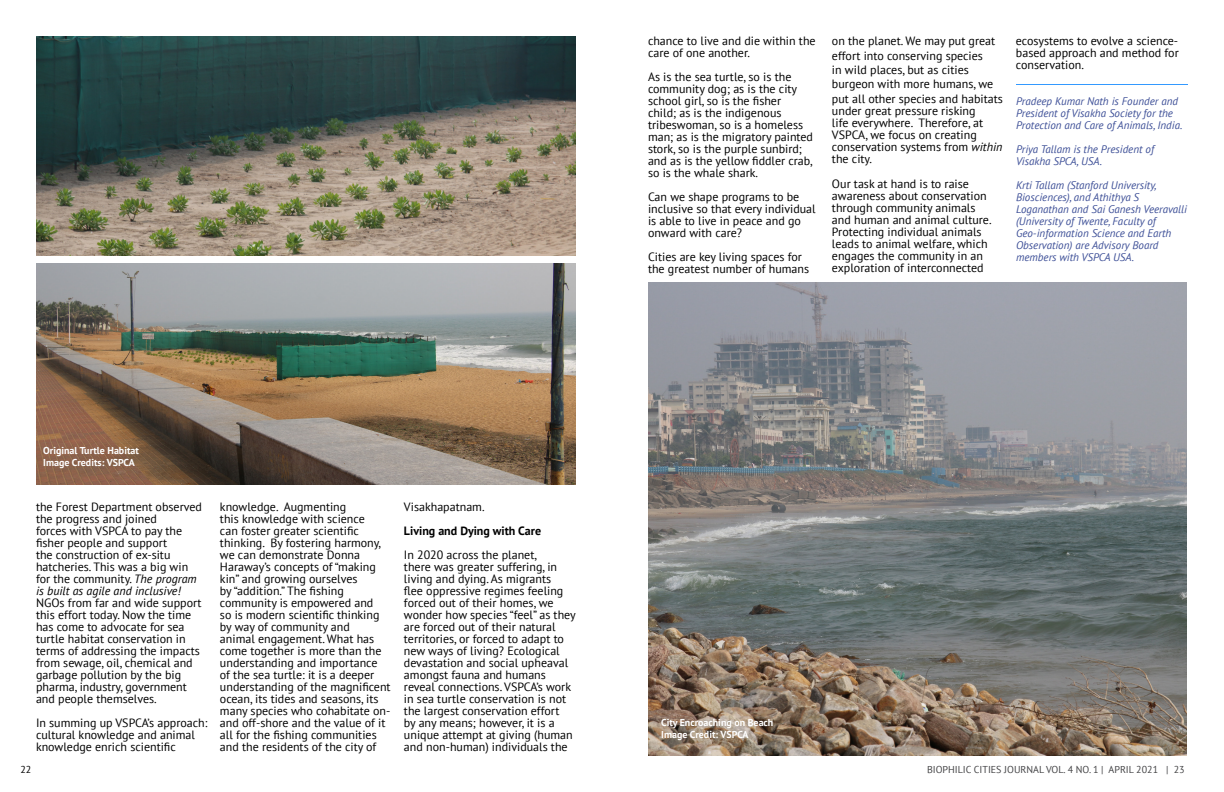
<style>
.page{position:relative;width:1224px;height:792px;background:#fff}
.page>*{position:absolute;margin:0;border:0;box-sizing:border-box;transform-origin:0 0}
.t1{font:12px/12px "PT Sans";color:#000}
.t2{font:700 12px "PT Sans";color:#000}
.t3{font:italic 11px/12px "PT Sans";color:#3d4f97}
.t4{font:700 10px/12px "PT Sans";color:#fff}
.t5{font:10px "PT Sans";color:#434345}
.t6{font:10px "PT Sans";color:#000}
.s1{font-style:italic}
</style>
<div class="page">
<img style="left:36px;top:264px;width:540px;height:221px">
<img style="left:36px;top:36px;width:540px;height:220px">
<img style="left:648px;top:282px;width:539px;height:474px">
<hr style="left:1016px;top:84px;width:172px;height:1px;background:#39f">
<p class="t4" style="left:43px;top:444px;width:97px">Original Turtle Habitat<br>Image Credits: VSPCA</p>
<p class="t1" style="left:36px;top:500px;width:167px">the Forest Department observed the progress and joined<br>forces with VSPCA to pay the fisher people and support<br>the construction of ex-situ hatcheries. This was a big win for the community. <span class="s1">The program is built as agile and inclusive!</span></p>
<p class="t1" style="left:36px;top:596px;width:167px">NGOs from far and wide support this effort today. Now the time has come to advocate for sea turtle habitat conservation in terms of addressing the impacts from sewage, oil, chemical and garbage pollution by the big pharma, industry, government and people themselves.</p>
<p class="t1" style="left:36px;top:716px;width:173px">In summing up VSPCA’s approach: cultural knowledge and animal knowledge enrich scientific</p>
<p class="t1" style="left:220px;top:500px;width:172px">knowledge. Augmenting<br>this knowledge with science<br>can foster greater scientific thinking. By fostering harmony, we can demonstrate Donna<br>Haraway’s concepts of “making kin” and growing ourselves<br>by “addition.” The fishing community is empowered and<br>so is modern scientific thinking by way of community and<br>animal engagement. What has come together is more than the understanding and importance<br>of the sea turtle: it is a deeper understanding of the magnificent ocean, its tides and seasons, its many species who cohabitate on&shy;and off-shore and the value of it all for the fishing communities and the residents of the city of</p>
<p class="t1" style="left:404px;top:500px;width:82px">Visakhapatnam.</p>
<p class="t2" style="left:404px;top:523px;width:139px">Living and Dying with Care</p>
<p class="t1" style="left:404px;top:548px;width:173px">In 2020 across the planet,<br>there was greater suffering, in living and dying. As migrants<br>flee oppressive regimes feeling forced out of their homes, we wonder how species “feel” as they are forced out of their natural territories, or forced to adapt to new ways of living? Ecological devastation and social upheaval amongst fauna and humans reveal connections. VSPCA’s work in sea turtle conservation is not the largest conservation effort<br>by any means; however, it is a unique attempt at giving (human and non-human) individuals the</p>
<p class="t1" style="left:648px;top:35px;width:169px">chance to live and die within the care of one another.</p>
<p class="t1" style="left:648px;top:71px;width:167px">As is the sea turtle, so is the community dog; as is the city school girl, so is the fisher<br>child; as is the indigenous tribeswoman, so is a homeless man; as is the migratory painted stork, so is the purple sunbird; and as is the yellow fiddler crab, so is the whale shark.</p>
<p class="t1" style="left:648px;top:191px;width:169px">Can we shape programs to be inclusive so that every individual is able to live in peace and go onward with care?</p>
<p class="t1" style="left:648px;top:251px;width:163px">Cities are key living spaces for the greatest number of humans</p>
<p class="t1" style="left:832px;top:34px;width:172px;line-height:14.4px">on the planet. We may put great effort into conserving species<br>in wild places, but as cities burgeon with more humans, we put all other species and habitats</p>
<p class="t1" style="left:832px;top:104px;width:172px">under great pressure risking<br>life everywhere. Therefore, at<br>VSPCA, we focus on creating conservation systems from <span class="s1">within </span>the city.</p>
<p class="t1" style="left:832px;top:178px;width:161px">Our task at hand is to raise awareness about conservation through community animals and human and animal culture.<br>Protecting individual animals leads to animal welfare, which engages the community in an exploration of interconnected</p>
<p class="t1" style="left:1016px;top:35px;width:164px;text-align:justify">ecosystems to evolve a science&shy;based approach and method for conservation.</p>
<p class="t3" style="left:1016px;top:95px;width:168px">Pradeep Kumar Nath is Founder and<br>President of Visakha Society for the<br>Protection and Care of Animals, India.</p>
<p class="t3" style="left:1016px;top:143px;width:140px">Priya Tallam is the President of<br>Visakha SPCA, USA.</p>
<p class="t3" style="left:1016px;top:179px;width:173px">Krti Tallam (Stanford University,<br>Biosciences), and Athithya S<br>Loganathan and Sai Ganesh Veeravalli (University of Twente, Faculty of<br>Geo-information Science and Earth<br>Observation) are Advisory Board members with VSPCA USA.</p>
<p class="t4" style="left:661px;top:717px;width:114px">City Encroaching on Beach<br>Image Credit: VSPCA</p>
<p class="t6" style="left:20px;top:763px;width:12px">22</p>
<p class="t5" style="left:927px;top:763px;width:259px">BIOPHILIC CITIES JOURNAL VOL. 4 NO. 1 | APRIL 2021 | 23</p>
</div>
